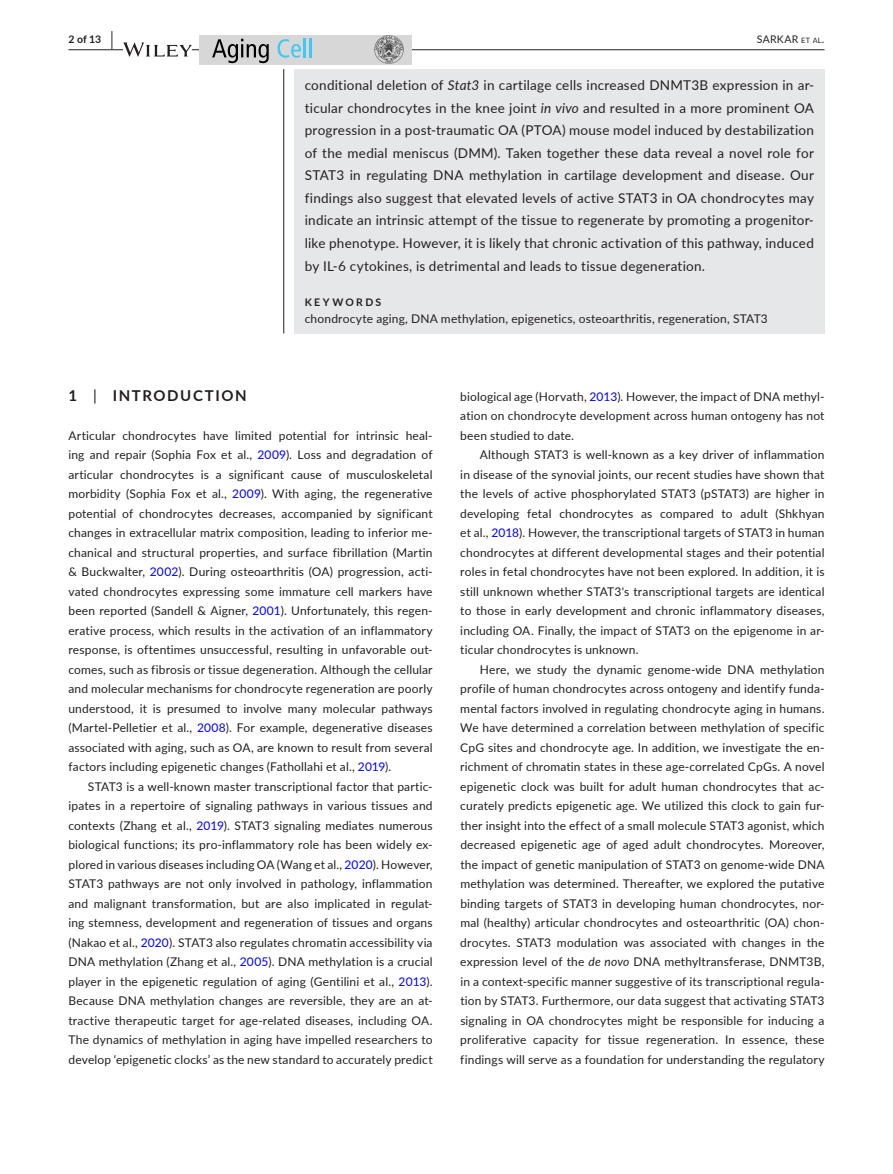
<style>
.page{position:relative;width:893px;height:1174px;background:#fff}
.page>*{position:absolute;margin:0;border:0;box-sizing:border-box;transform-origin:0 0}
.t1{font:700 15px "Lato";letter-spacing:.105em;color:#231f20}
.t2{font:13.5px/22.5px "Lato";letter-spacing:.02em;color:#231f20;text-align:justify}
.t3{font:12px/19.5px "Lato";letter-spacing:.015em;color:#231f20;text-align:justify}
.t4{font:700 10.5px "Lato";letter-spacing:.22em;color:#231f20}
.t5{font:10.5px "Lato";letter-spacing:.025em;color:#231f20}
.s1{font-size:19.5px}
.s2{font-size:7.35px}
.s3{font-style:italic}
.s4{font-weight:400}
.s5{color:#00f}
</style>
<div class="page">
<hr style="left:68px;top:49px;width:756px;height:1px;background:#231f20">
<svg style="left:123px;top:42px;width:69px;height:15px"></svg>
<div style="left:200px;top:35px;width:212px;height:29px;background:#d7d7d7"></div>
<svg style="left:212px;top:39px;width:57px;height:24px"></svg>
<svg style="left:278px;top:38px;width:33px;height:20px"></svg>
<img style="left:375px;top:35px;width:28px;height:29px">
<div style="left:294px;top:69px;width:530px;height:264px;background:#e6e7e9"></div>
<hr style="left:283px;top:69px;width:1px;height:264px;background:#231f20">
<p class="t4" style="left:68px;top:31px;width:46px">2 of 13 <span class="s1">|</span></p>
<p class="t5" style="left:757px;top:31px;width:69px">SARKAR <span class="s2">et al</span>.</p>
<p class="t2" style="left:305px;top:74px;width:511px">conditional deletion of <span class="s3">Stat3</span> in cartilage cells increased DNMT3B expression in ar&shy;ticular chondrocytes in the knee joint <span class="s3">in vivo</span> and resulted in a more prominent OA progression in a post-traumatic OA (PTOA) mouse model induced by destabilization of the medial meniscus (DMM). Taken together these data reveal a novel role for STAT3 in regulating DNA methylation in cartilage development and disease. Our findings also suggest that elevated levels of active STAT3 in OA chondrocytes may indicate an intrinsic attempt of the tissue to regenerate by promoting a progenitor&shy;like phenotype. However, it is likely that chronic activation of this pathway, induced by IL-6 cytokines, is detrimental and leads to tissue degeneration.</p>
<p class="t4" style="left:305px;top:295px;width:78px">KEYWORDS</p>
<p class="t3" style="left:305px;top:308px;width:465px">chondrocyte aging, DNA methylation, epigenetics, osteoarthritis, regeneration, STAT3</p>
<p class="t1" style="left:68px;top:384px;width:180px">1 <span class="s4">|</span> INTRODUCTION</p>
<p class="t3" style="left:68px;top:425px;width:366px">Articular chondrocytes have limited potential for intrinsic heal&shy;ing and repair (Sophia Fox et al., <span class="s5">2009</span>). Loss and degradation of articular chondrocytes is a significant cause of musculoskeletal morbidity (Sophia Fox et al., <span class="s5">2009</span>). With aging, the regenerative potential of chondrocytes decreases, accompanied by significant changes in extracellular matrix composition, leading to inferior me&shy;chanical and structural properties, and surface fibrillation (Martin &amp; Buckwalter, <span class="s5">2002</span>). During osteoarthritis (OA) progression, acti&shy;vated chondrocytes expressing some immature cell markers have been reported (Sandell &amp; Aigner, <span class="s5">2001</span>). Unfortunately, this regen&shy;erative process, which results in the activation of an inflammatory response, is oftentimes unsuccessful, resulting in unfavorable out&shy;comes, such as fibrosis or tissue degeneration. Although the cellular and molecular mechanisms for chondrocyte regeneration are poorly understood, it is presumed to involve many molecular pathways (Martel-Pelletier et al., <span class="s5">2008</span>). For example, degenerative diseases associated with aging, such as OA, are known to result from several factors including epigenetic changes (Fathollahi et al., <span class="s5">2019</span>).</p>
<p class="t3" style="left:68px;top:776px;width:366px;text-indent:20px">STAT3 is a well-known master transcriptional factor that partic&shy;ipates in a repertoire of signaling pathways in various tissues and contexts (Zhang et al., <span class="s5">2019</span>). STAT3 signaling mediates numerous biological functions; its pro-inflammatory role has been widely ex&shy;plored in various diseases including OA (Wang et al., <span class="s5">2020</span>). However, STAT3 pathways are not only involved in pathology, inflammation and malignant transformation, but are also implicated in regulat&shy;ing stemness, development and regeneration of tissues and organs (Nakao et al., <span class="s5">2020</span>). STAT3 also regulates chromatin accessibility via DNA methylation (Zhang et al., <span class="s5">2005</span>). DNA methylation is a crucial player in the epigenetic regulation of aging (Gentilini et al., <span class="s5">2013</span>).<br>Because DNA methylation changes are reversible, they are an at&shy;tractive therapeutic target for age-related diseases, including OA.<br>The dynamics of methylation in aging have impelled researchers to develop ‘epigenetic clocks’ as the new standard to accurately predict</p>
<p class="t3" style="left:460px;top:386px;width:366px">biological age (Horvath, <span class="s5">2013</span>). However, the impact of DNA methyl&shy;ation on chondrocyte development across human ontogeny has not been studied to date.</p>
<p class="t3" style="left:460px;top:444px;width:366px;text-indent:20px">Although STAT3 is well-known as a key driver of inflammation in disease of the synovial joints, our recent studies have shown that the levels of active phosphorylated STAT3 (pSTAT3) are higher in developing fetal chondrocytes as compared to adult (Shkhyan et al., <span class="s5">2018</span>). However, the transcriptional targets of STAT3 in human chondrocytes at different developmental stages and their potential roles in fetal chondrocytes have not been explored. In addition, it is still unknown whether STAT3's transcriptional targets are identical to those in early development and chronic inflammatory diseases, including OA. Finally, the impact of STAT3 on the epigenome in ar&shy;ticular chondrocytes is unknown.</p>
<p class="t3" style="left:460px;top:659px;width:366px;text-indent:20px">Here, we study the dynamic genome-wide DNA methylation profile of human chondrocytes across ontogeny and identify funda&shy;mental factors involved in regulating chondrocyte aging in humans.<br>We have determined a correlation between methylation of specific CpG sites and chondrocyte age. In addition, we investigate the en&shy;richment of chromatin states in these age-correlated CpGs. A novel epigenetic clock was built for adult human chondrocytes that ac&shy;curately predicts epigenetic age. We utilized this clock to gain fur&shy;ther insight into the effect of a small molecule STAT3 agonist, which decreased epigenetic age of aged adult chondrocytes. Moreover, the impact of genetic manipulation of STAT3 on genome-wide DNA methylation was determined. Thereafter, we explored the putative binding targets of STAT3 in developing human chondrocytes, nor&shy;mal (healthy) articular chondrocytes and osteoarthritic (OA) chon&shy;drocytes. STAT3 modulation was associated with changes in the expression level of the <span class="s3">de novo</span> DNA methyltransferase, DNMT3B, in a context-specific manner suggestive of its transcriptional regula&shy;tion by STAT3. Furthermore, our data suggest that activating STAT3 signaling in OA chondrocytes might be responsible for inducing a proliferative capacity for tissue regeneration. In essence, these findings will serve as a foundation for understanding the regulatory</p>
</div>
